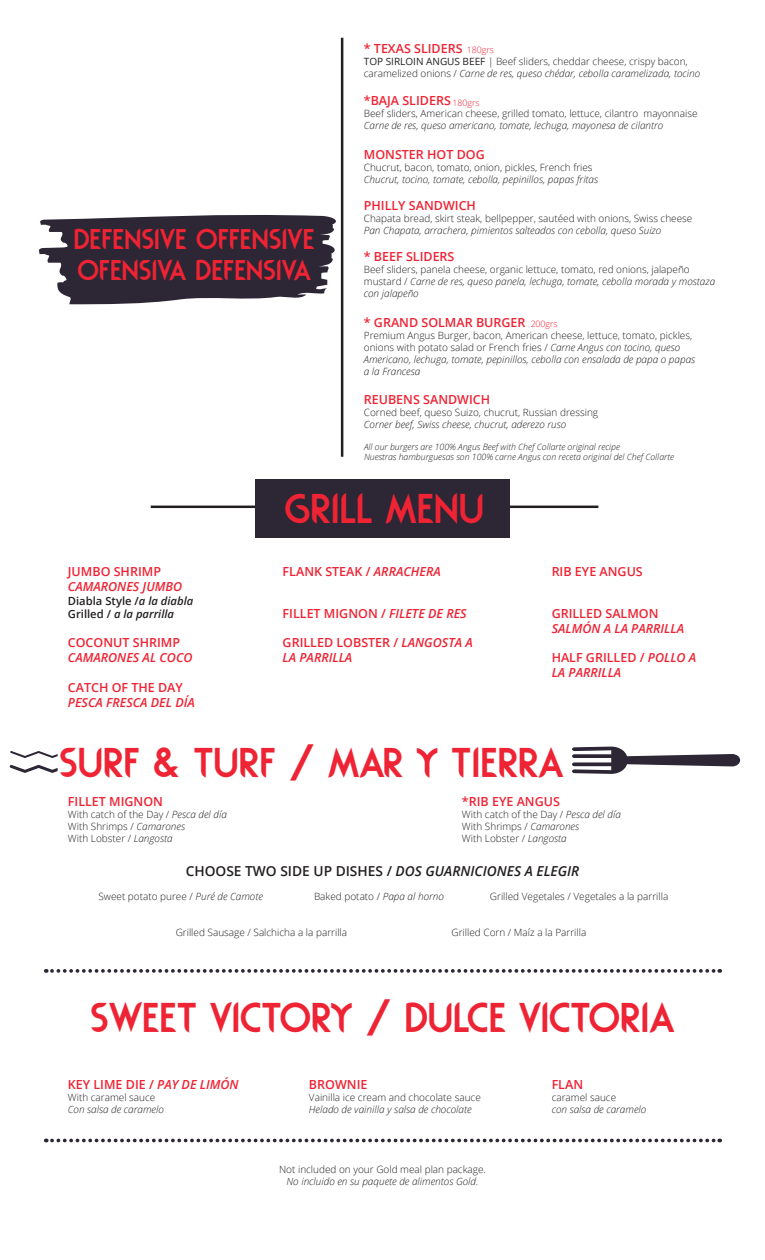
<style>
.page{position:relative;width:765px;height:1260px;background:#fff}
.page>*{position:absolute;margin:0;border:0;box-sizing:border-box;transform-origin:0 0}
.t1{font:48.75px "Rodondo";color:#ee2333}
.t2{font:33.5px "Rodondo";color:#ee2333}
.t3{font:600 13.75px "Open Sans";color:#231f20}
.t4{font:600 12.5px "Open Sans";color:#ee2333}
.t5{font:italic 600 12.5px/15px "Open Sans";color:#ee2333}
.t6{font:600 11.25px/13.5px "Open Sans";color:#231f20}
.t7{font:300 10px/12px "Open Sans";color:#231f20}
.t8{font:italic 300 10px/12px "Open Sans";color:#231f20}
.t9{font:italic 300 8.75px/10.5px "Open Sans";color:#231f20}
.t10{font:300 8.75px "Open Sans";color:#ee2333}
.s1{font-weight:400}
.s2{font-style:italic}
.s3{font-style:normal}
</style>
<div class="page">
<hr style="left:151px;top:506px;width:447px;height:2px;background:#231f20">
<div style="left:255px;top:479px;width:255px;height:59px;background:#2c2635"></div>
<svg style="left:38px;top:213px;width:303px;height:91px"></svg>
<hr style="left:341px;top:38px;width:2px;height:419px;background:#231f20">
<svg style="left:46px;top:969px;width:674px;height:4px"></svg>
<svg style="left:46px;top:1139px;width:674px;height:3px"></svg>
<svg style="left:572px;top:747px;width:168px;height:27px"></svg>
<svg style="left:10px;top:765px;width:48px;height:8px"></svg>
<svg style="left:10px;top:751px;width:48px;height:7px"></svg>
<h2 class="t2" style="left:74px;top:225px;width:242px">DEFENSIVE OFFENSIVE</h2>
<h2 class="t2" style="left:77px;top:257px;width:235px">OFENSIVA DEFENSIVA</h2>
<p class="t4" style="left:364px;top:40px;width:100px">* TEXAS SLIDERS</p>
<p class="t7" style="left:364px;top:55px;width:338px"><span class="s1">TOP SIRLOIN ANGUS BEEF</span> | Beef sliders, cheddar cheese, crispy bacon, caramelized onions / <span class="s2">Carne de res, queso chédar, cebolla caramelizada, tocino</span></p>
<p class="t4" style="left:364px;top:92px;width:89px">*BAJA SLIDERS</p>
<p class="t7" style="left:364px;top:108px;width:335px">Beef sliders, American cheese, grilled tomato, lettuce, cilantro mayonnaise</p>
<p class="t8" style="left:364px;top:119px;width:301px">Carne de res, queso americano, tomate, lechuga, mayonesa de cilantro</p>
<p class="t4" style="left:364px;top:146px;width:122px">MONSTER HOT DOG</p>
<p class="t7" style="left:364px;top:162px;width:230px">Chucrut, bacon, tomato, onion, pickles, French fries</p>
<p class="t8" style="left:364px;top:173px;width:236px">Chucrut, tocino, tomate, cebolla, pepinillos, papas fritas</p>
<p class="t4" style="left:364px;top:197px;width:114px">PHILLY SANDWICH</p>
<p class="t7" style="left:364px;top:213px;width:330px">Chapata bread, skirt steak, bellpepper, sautéed with onions, Swiss cheese</p>
<p class="t8" style="left:364px;top:224px;width:299px">Pan Chapata, arrachera, pimientos salteados con cebolla, queso Suizo</p>
<p class="t4" style="left:364px;top:248px;width:92px">* BEEF SLIDERS</p>
<p class="t7" style="left:364px;top:264px;width:353px">Beef sliders, panela cheese, organic lettuce, tomato, red onions, jalapeño mustard / <span class="s2">Carne de res, queso panela, lechuga, tomate, cebolla morada y mostaza con jalapeño</span></p>
<p class="t4" style="left:364px;top:314px;width:163px">* GRAND SOLMAR BURGER</p>
<p class="t8" style="left:364px;top:329px;width:333px"><span class="s3">Premium Angus Burger, bacon, American cheese, lettuce, tomato, pickles, onions with potato salad or French fries /</span> Carne Angus con tocino, queso Americano, lechuga, tomate, pepinillos, cebolla con ensalada de papa o papas a la Francesa</p>
<p class="t4" style="left:364px;top:391px;width:128px">REUBENS SANDWICH</p>
<p class="t7" style="left:364px;top:406px;width:236px">Corned beef, queso Suizo, chucrut, Russian dressing</p>
<p class="t8" style="left:364px;top:418px;width:204px">Corner beef, Swiss cheese, chucrut, aderezo ruso</p>
<p class="t9" style="left:364px;top:441px;width:311px">All our burgers are 100% Angus Beef with Chef Collarte original recipe<br>Nuestras hamburguesas son 100% carne Angus con receta original del Chef Collarte</p>
<p class="t10" style="left:467px;top:43px;width:29px">180grs</p>
<p class="t10" style="left:453px;top:96px;width:29px">180grs</p>
<p class="t10" style="left:531px;top:318px;width:29px">200grs</p>
<p class="t4" style="left:68px;top:563px;width:95px">JUMBO SHRIMP</p>
<p class="t5" style="left:68px;top:579px;width:116px">CAMARONES JUMBO</p>
<p class="t6" style="left:68px;top:594px;width:127px">Diabla Style /<span class="s2">a la diabla<br></span>Grilled / <span class="s2">a la parrilla</span></p>
<p class="t4" style="left:68px;top:634px;width:114px">COCONUT SHRIMP</p>
<p class="t5" style="left:68px;top:650px;width:126px">CAMARONES AL COCO</p>
<p class="t4" style="left:68px;top:679px;width:117px">CATCH OF THE DAY</p>
<p class="t5" style="left:68px;top:695px;width:128px">PESCA FRESCA DEL DÍA</p>
<h1 class="t1" style="left:285px;top:490px;width:201px">GRILL MENU</h1>
<p class="t4" style="left:283px;top:563px;width:160px">FLANK STEAK / <span class="s2">ARRACHERA</span></p>
<p class="t4" style="left:283px;top:605px;width:186px">FILLET MIGNON / <span class="s2">FILETE DE RES</span></p>
<p class="t5" style="left:283px;top:635px;width:192px"><span class="s3">GRILLED LOBSTER /</span> LANGOSTA A<br>LA PARRILLA</p>
<p class="t4" style="left:552px;top:563px;width:93px">RIB EYE ANGUS</p>
<p class="t4" style="left:552px;top:605px;width:108px">GRILLED SALMON</p>
<p class="t5" style="left:552px;top:621px;width:134px">SALMÓN A LA PARRILLA</p>
<p class="t5" style="left:552px;top:650px;width:146px"><span class="s3">HALF GRILLED /</span> POLLO A<br>LA PARRILLA</p>
<h1 class="t1" style="left:59px;top:743px;width:506px">SURF &amp; TURF / MAR Y TIERRA</h1>
<p class="t4" style="left:68px;top:793px;width:97px">FILLET MIGNON</p>
<p class="t7" style="left:68px;top:809px;width:160px">With catch of the Day / <span class="s2">Pesca del día<br></span>With Shrimps / <span class="s2">Camarones<br></span>With Lobster / <span class="s2">Langosta</span></p>
<p class="t4" style="left:462px;top:793px;width:100px">*RIB EYE ANGUS</p>
<p class="t7" style="left:462px;top:809px;width:160px">With catch of the Day / <span class="s2">Pesca del día<br></span>With Shrimps / <span class="s2">Camarones<br></span>With Lobster / <span class="s2">Langosta</span></p>
<h3 class="t3" style="left:186px;top:862px;width:395px">CHOOSE TWO SIDE UP DISHES / <span class="s2">DOS GUARNICIONES A ELEGIR</span></h3>
<p class="t7" style="left:98px;top:890px;width:166px">Sweet potato puree / <span class="s2">Puré de Camote</span></p>
<p class="t7" style="left:314px;top:890px;width:131px">Baked potato / <span class="s2">Papa al horno</span></p>
<p class="t7" style="left:176px;top:926px;width:173px">Grilled Sausage / Salchicha a la parrilla</p>
<p class="t7" style="left:452px;top:926px;width:136px">Grilled Corn / Maíz a la Parrilla</p>
<p class="t7" style="left:490px;top:890px;width:180px">Grilled Vegetales / Vegetales a la parrilla</p>
<h1 class="t1" style="left:90px;top:998px;width:586px">SWEET VICTORY / DULCE VICTORIA</h1>
<p class="t4" style="left:68px;top:1076px;width:172px">KEY LIME DIE / <span class="s2">PAY DE LIMÓN</span></p>
<p class="t7" style="left:68px;top:1091px;width:89px">With caramel sauce</p>
<p class="t8" style="left:68px;top:1103px;width:98px">Con salsa de caramelo</p>
<p class="t4" style="left:309px;top:1076px;width:60px">BROWNIE</p>
<p class="t7" style="left:309px;top:1091px;width:173px">Vainilla ice cream and chocolate sauce</p>
<p class="t8" style="left:309px;top:1103px;width:164px">Helado de vainilla y salsa de chocolate</p>
<p class="t7" style="left:279px;top:1163px;width:208px">Not included on your Gold meal plan package.</p>
<p class="t8" style="left:287px;top:1175px;width:193px">No incluido en su paquete de alimentos Gold.</p>
<p class="t4" style="left:552px;top:1076px;width:33px">FLAN</p>
<p class="t7" style="left:552px;top:1091px;width:66px">caramel sauce</p>
<p class="t8" style="left:552px;top:1103px;width:96px">con salsa de caramelo</p>
</div>
